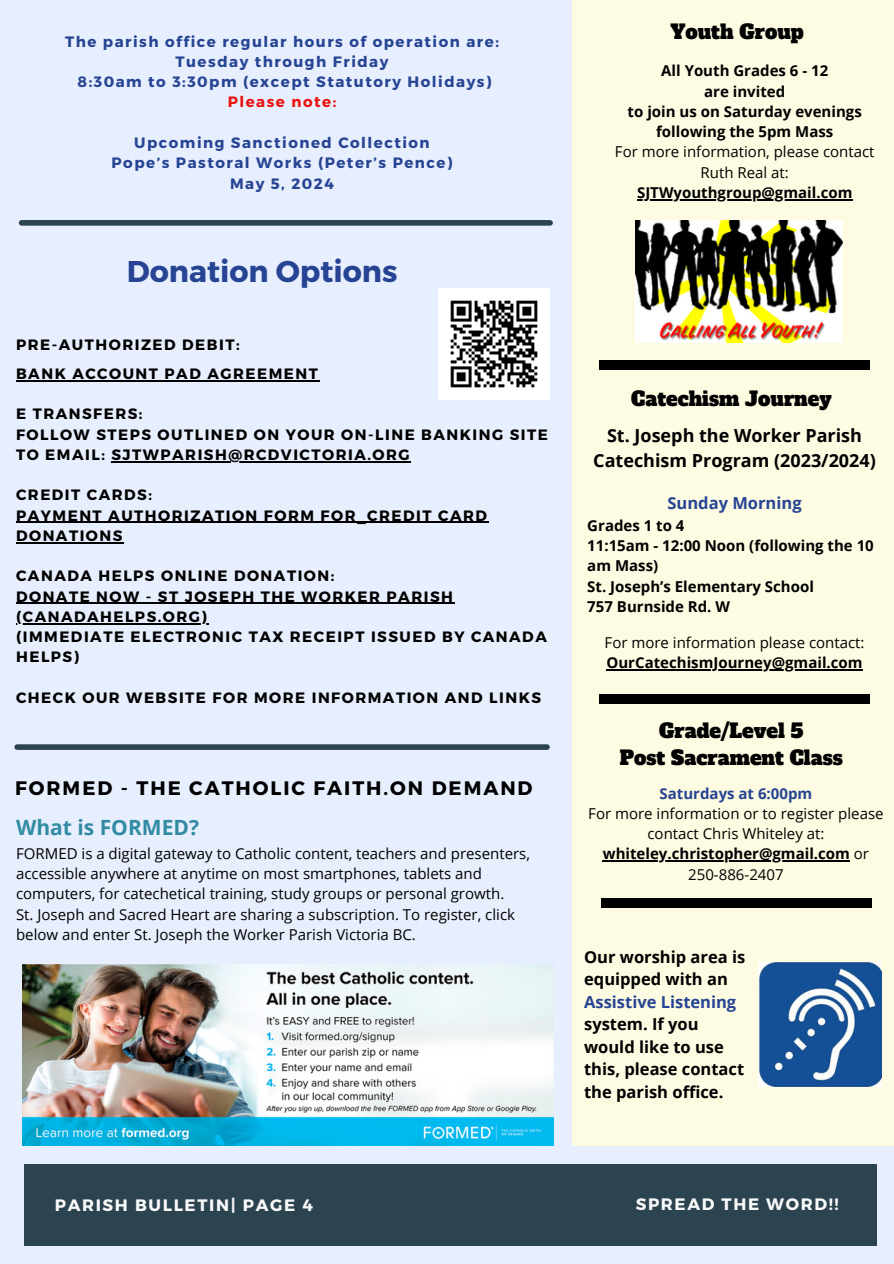
<style>
.page{position:relative;width:894px;height:1264px;background:#fff}
.page>*{position:absolute;margin:0;border:0;box-sizing:border-box;transform-origin:0 0}
.t1{font:700 30px "Montserrat";color:#264493}
.t2{font:700 21px "Open Sans";color:#318ba2}
.t3{font:19.5px/27px "Alfa Slab One";color:#000;text-align:center}
.t4{font:700 19.5px "Montserrat";letter-spacing:.1em;color:#000}
.t5{font:700 18px/24.8px "Open Sans";color:#000;text-align:center}
.t6{font:700 16.5px/22.5px "Open Sans";color:#000}
.t7{font:700 16.5px "Montserrat";letter-spacing:.1em;color:#fafafa}
.t8{font:700 16.5px "Open Sans";color:#264493}
.t9{font:15px/20.2px "Open Sans";color:#000}
.t10{font:700 15px/20.2px "Montserrat";letter-spacing:.1em;color:#000}
.t11{font:700 15px/20.2px "Open Sans";color:#000;text-align:center}
.t12{font:700 15px/20.2px "Montserrat";letter-spacing:.1em;color:#264493;text-align:center}
.t13{font:700 15px "Open Sans";color:#264493}
.s1{color:#eb1212}
.s2{font-weight:400}
.s3{color:#264493}
</style>
<div class="page">
<div style="left:0;top:0;width:893px;height:1263px;background:#e7eefd"></div>
<div style="left:24px;top:1164px;width:851px;height:81px;background:#2c4450"></div>
<hr style="left:16px;top:380px;width:303px;height:1px;background:#000">
<svg style="left:111px;top:461px;width:12px;height:1px"></svg>
<hr style="left:123px;top:461px;width:288px;height:1px;background:#000">
<hr style="left:16px;top:522px;width:472px;height:1px;background:#000">
<hr style="left:16px;top:542px;width:108px;height:1px;background:#000">
<hr style="left:16px;top:603px;width:438px;height:1px;background:#000">
<hr style="left:16px;top:623px;width:192px;height:1px;background:#000">
<img style="left:438px;top:288px;width:111px;height:111px">
<div style="left:22px;top:220px;width:528px;height:6px;background:#2c4450"></div>
<div style="left:572px;top:0;width:321px;height:1145px;background:#fdfbe2"></div>
<img style="left:635px;top:220px;width:207px;height:123px">
<div style="left:599px;top:361px;width:270px;height:9px;background:#000"></div>
<div style="left:17px;top:744px;width:530px;height:6px;background:#2c4450"></div>
<div style="left:601px;top:898px;width:270px;height:9px;background:#000"></div>
<div style="left:599px;top:695px;width:270px;height:9px;background:#000"></div>
<img style="left:758px;top:962px;width:123px;height:124px">
<img style="left:23px;top:964px;width:530px;height:181px">
<hr style="left:637px;top:199px;width:215px;height:1px;background:#000">
<hr style="left:602px;top:860px;width:247px;height:1px;background:#000">
<hr style="left:606px;top:669px;width:256px;height:1px;background:#000">
<h2 class="t12" style="left:65px;top:30px;width:435px">The parish office regular hours of operation are:<br>Tuesday through Friday<br>8:30am to 3:30pm (except Statutory Holidays)<br><span class="s1">Please note:</span></h2>
<p class="t12" style="left:112px;top:132px;width:342px">Upcoming Sanctioned Collection<br>Pope’s Pastoral Works (Peter’s Pence)<br>May 5, 2024</p>
<p class="t1" style="left:127px;top:252px;width:272px">Donation Options</p>
<h6 class="t10" style="left:16px;top:333px;width:225px">PRE-AUTHORIZED DEBIT:</h6>
<h6 class="t10" style="left:16px;top:362px;width:303px">BANK ACCOUNT PAD AGREEMENT</h6>
<h1 class="t10" style="left:16px;top:403px;width:533px">E TRANSFERS:<br>FOLLOW STEPS OUTLINED ON YOUR ON-LINE BANKING SITE<br>TO EMAIL: SJTWPARISH@RCDVICTORIA.ORG</h1>
<p class="t10" style="left:16px;top:484px;width:472px">CREDIT CARDS:<br>PAYMENT AUTHORIZATION FORM FOR_CREDIT CARD<br>DONATIONS</p>
<p class="t10" style="left:16px;top:565px;width:320px">CANADA HELPS ONLINE DONATION:</p>
<h5 class="t10" style="left:16px;top:585px;width:438px">DONATE NOW - ST JOSEPH THE WORKER PARISH</h5>
<h5 class="t10" style="left:16px;top:605px;width:532px">(CANADAHELPS.ORG)<br>(IMMEDIATE ELECTRONIC TAX RECEIPT ISSUED BY CANADA<br>HELPS)</h5>
<h5 class="t10" style="left:16px;top:686px;width:526px">CHECK OUR WEBSITE FOR MORE INFORMATION AND LINKS</h5>
<p class="t4" style="left:15px;top:775px;width:519px">FORMED - THE CATHOLIC FAITH.ON DEMAND</p>
<p class="t2" style="left:16px;top:812px;width:184px">What is FORMED?</p>
<p class="t9" style="left:16px;top:843px;width:515px">FORMED is a digital gateway to Catholic content, teachers and presenters, accessible anywhere at anytime on most smartphones, tablets and computers, for catechetical training, study groups or personal growth.</p>
<p class="t9" style="left:16px;top:903px;width:500px">St. Joseph and Sacred Heart are sharing a subscription. To register, click below and enter St. Joseph the Worker Parish Victoria BC.</p>
<p class="t3" style="left:670px;top:19px;width:135px">Youth Group</p>
<h4 class="t11" style="left:661px;top:60px;width:168px">All Youth Grades 6 - 12</h4>
<p class="t11" style="left:704px;top:81px;width:83px">are invited</p>
<p class="t11" style="left:627px;top:101px;width:236px">to join us on Saturday evenings following the 5pm Mass</p>
<p class="t9" style="left:614px;top:141px;width:261px">For more information, please contact</p>
<p class="t9" style="left:700px;top:162px;width:90px">Ruth Real at:</p>
<p class="t11" style="left:637px;top:182px;width:217px">SJTWyouthgroup@gmail.com</p>
<p class="t3" style="left:631px;top:386px;width:202px">Catechism Journey</p>
<p class="t5" style="left:593px;top:422px;width:284px">St. Joseph the Worker Parish<br>Catechism Program (2023/2024)</p>
<p class="t8" style="left:667px;top:492px;width:136px">Sunday Morning</p>
<p class="t11" style="left:587px;top:515px;width:288px;text-align:left">Grades 1 to 4<br>11:15am - 12:00 Noon (following the 10 am Mass)<br>St. Joseph’s Elementary School<br>757 Burnside Rd. W</p>
<p class="t9" style="left:604px;top:632px;width:261px">For more information please contact:</p>
<h4 class="t11" style="left:606px;top:652px;width:257px">OurCatechismJourney@gmail.com</h4>
<p class="t3" style="left:619px;top:717px;width:225px">Grade/Level 5<br>Post Sacrament Class</p>
<h4 class="t13" style="left:659px;top:782px;width:154px">Saturdays at 6:00pm</h4>
<h3 class="t9" style="left:588px;top:803px;width:297px;text-align:center">For more information or to register please contact Chris Whiteley at:</h3>
<h6 class="t11" style="left:602px;top:843px;width:268px">whiteley.christopher@gmail.com <span class="s2">or</span></h6>
<p class="t9" style="left:688px;top:863px;width:97px">250-886-2407</p>
<p class="t6" style="left:584px;top:945px;width:162px">Our worship area is equipped with an<br><span class="s3">Assistive Listening </span>system. If you would like to use this, please contact the parish office.</p>
<p class="t7" style="left:55px;top:1194px;width:259px">PARISH BULLETIN| PAGE 4</p>
<p class="t7" style="left:635px;top:1193px;width:204px">SPREAD THE WORD!!</p>
</div>
